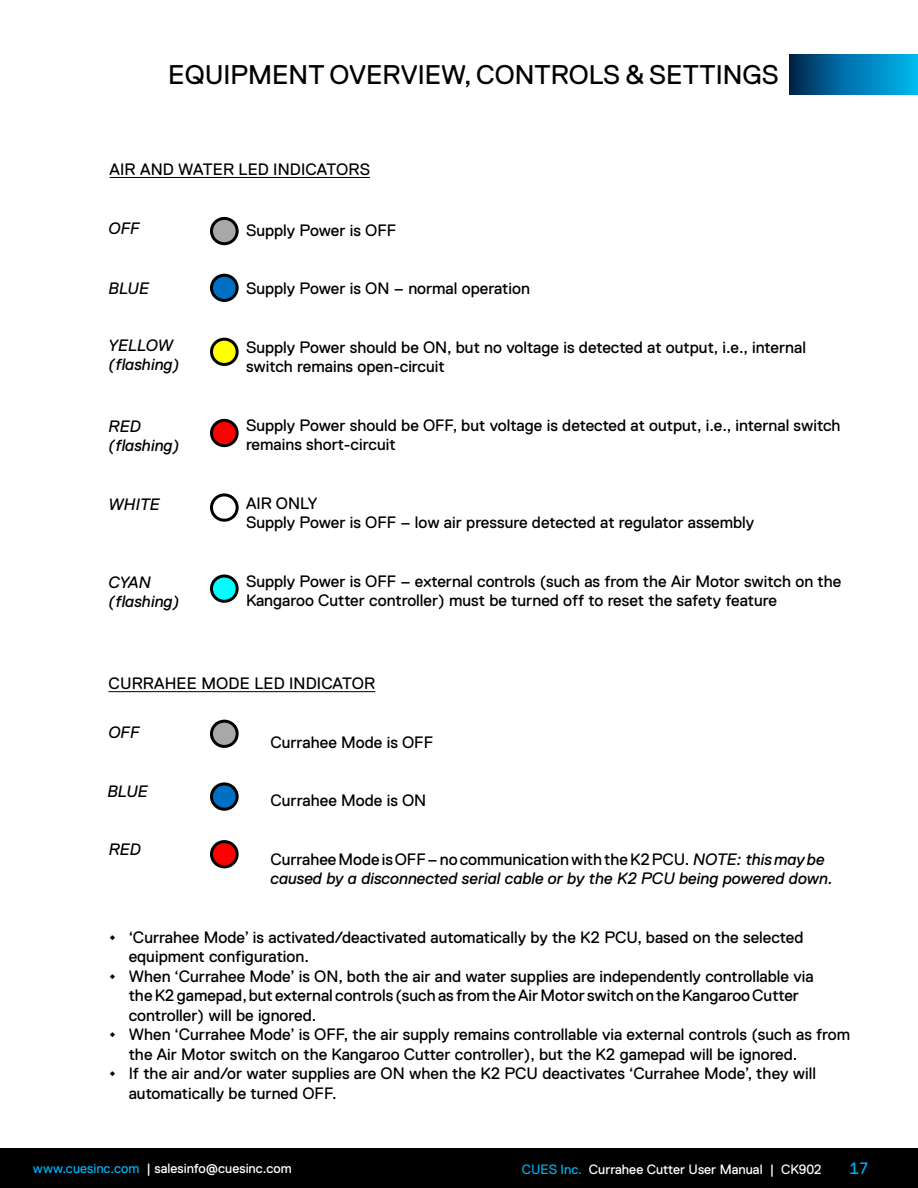
<style>
.page{position:relative;width:918px;height:1188px;background:#fff}
.page>*{position:absolute;margin:0;border:0;box-sizing:border-box;transform-origin:0 0}
.t1{font:27px "Replica Std";color:#000}
.t2{font:16.5px/19.5px "Replica Std";color:#000}
.t3{font:italic 16.5px/19.5px "Replica Std";color:#000}
.t4{font:16.5px "Replica Std";color:#00aeef}
.t5{font:13.5px "Replica Std";color:#fff}
.s1{font-style:normal}
.s2{font-size:21px}
.s3{color:#00aeef}
.s4{color:#000}
</style>
<div class="page">
<div style="left:0;top:1148px;width:918px;height:40px;background:#000"></div>
<svg style="left:790px;top:54px;width:128px;height:40px;background:#0075aa"></svg>
<hr style="left:110px;top:177px;width:260px;height:1px;background:#000">
<hr style="left:109px;top:691px;width:266px;height:1px;background:#000">
<div style="left:211px;top:218px;width:26px;height:26px;background:#a8a8a8;border-radius:50%"></div>
<div style="left:210px;top:217px;width:29px;height:28px;border:3px solid #000;border-radius:50%"></div>
<div style="left:211px;top:275px;width:26px;height:25px;background:#0070c4;border-radius:50%"></div>
<div style="left:210px;top:274px;width:29px;height:28px;border:3px solid #000;border-radius:50%"></div>
<div style="left:211px;top:339px;width:26px;height:25px;background:#ff0;border-radius:50%"></div>
<div style="left:210px;top:338px;width:29px;height:28px;border:3px solid #000;border-radius:50%"></div>
<div style="left:211px;top:420px;width:26px;height:26px;background:#f00;border-radius:50%"></div>
<div style="left:210px;top:419px;width:29px;height:28px;border:3px solid #000;border-radius:50%"></div>
<div style="left:210px;top:493px;width:29px;height:29px;border:3px solid #000;border-radius:50%"></div>
<div style="left:211px;top:576px;width:26px;height:25px;background:#0ff;border-radius:50%"></div>
<div style="left:210px;top:574px;width:29px;height:29px;border:3px solid #000;border-radius:50%"></div>
<div style="left:211px;top:721px;width:26px;height:25px;background:#a8a8a8;border-radius:50%"></div>
<div style="left:210px;top:720px;width:29px;height:28px;border:3px solid #000;border-radius:50%"></div>
<div style="left:211px;top:784px;width:26px;height:25px;background:#0070c4;border-radius:50%"></div>
<div style="left:210px;top:782px;width:29px;height:29px;border:3px solid #000;border-radius:50%"></div>
<div style="left:211px;top:842px;width:26px;height:25px;background:#f00;border-radius:50%"></div>
<div style="left:210px;top:840px;width:29px;height:28px;border:3px solid #000;border-radius:50%"></div>
<h1 class="t1" style="left:168px;top:60px;width:612px">EQUIPMENT OVERVIEW, CONTROLS &amp; SETTINGS</h1>
<p class="t2" style="left:110px;top:160px;width:262px">AIR AND WATER LED INDICATORS</p>
<p class="t3" style="left:109px;top:218px;width:33px">OFF</p>
<p class="t2" style="left:246px;top:220px;width:152px">Supply Power is OFF</p>
<p class="t3" style="left:109px;top:279px;width:42px">BLUE</p>
<p class="t2" style="left:246px;top:279px;width:285px">Supply Power is ON – normal operation</p>
<p class="t3" style="left:109px;top:335px;width:72px">YELLOW (flashing)</p>
<p class="t2" style="left:246px;top:337px;width:562px">Supply Power should be ON, but no voltage is detected at output, i.e., internal switch remains open-circuit</p>
<p class="t3" style="left:109px;top:416px;width:72px">RED (flashing)</p>
<p class="t2" style="left:246px;top:415px;width:596px">Supply Power should be OFF, but voltage is detected at output, i.e., internal switch remains short-circuit</p>
<p class="t3" style="left:109px;top:495px;width:53px">WHITE</p>
<p class="t2" style="left:246px;top:493px;width:510px">AIR ONLY<br>Supply Power is OFF – low air pressure detected at regulator assembly</p>
<p class="t3" style="left:109px;top:572px;width:72px">CYAN (flashing)</p>
<p class="t2" style="left:246px;top:571px;width:597px">Supply Power is OFF – external controls (such as from the Air Motor switch on the<br>Kangaroo Cutter controller) must be turned off to reset the safety feature</p>
<p class="t2" style="left:109px;top:674px;width:268px">CURRAHEE MODE LED INDICATOR</p>
<p class="t3" style="left:108px;top:722px;width:33px">OFF</p>
<p class="t3" style="left:107px;top:782px;width:42px">BLUE</p>
<p class="t3" style="left:109px;top:840px;width:34px">RED</p>
<p class="t2" style="left:270px;top:732px;width:164px">Currahee Mode is OFF</p>
<p class="t2" style="left:270px;top:791px;width:157px">Currahee Mode is ON</p>
<p class="t3" style="left:270px;top:849px;width:564px"><span class="s1">Currahee Mode is OFF – no communication with the K2 PCU.</span> NOTE: this may be caused by a disconnected serial cable or by the K2 PCU being powered down.</p>
<p class="t2" style="left:129px;top:927px;width:676px;text-indent:-20px"><span class="s2">•</span> ‘Currahee Mode’ is activated/deactivated automatically by the K2 PCU, based on the selected equipment configuration.</p>
<p class="t2" style="left:129px;top:966px;width:687px;text-indent:-20px"><span class="s2">•</span> When ‘Currahee Mode’ is ON, both the air and water supplies are independently controllable via the K2 gamepad, but external controls (such as from the Air Motor switch on the Kangaroo Cutter controller) will be ignored.</p>
<p class="t2" style="left:129px;top:1025px;width:723px;text-indent:-20px"><span class="s2">•</span> When ‘Currahee Mode’ is OFF, the air supply remains controllable via external controls (such as from the Air Motor switch on the Kangaroo Cutter controller), but the K2 gamepad will be ignored.</p>
<p class="t2" style="left:129px;top:1064px;width:689px;text-indent:-20px"><span class="s2">•</span> If the air and/or water supplies are ON when the K2 PCU deactivates ‘Currahee Mode’, they will automatically be turned OFF.</p>
<p class="t5" style="left:33px;top:1161px;width:260px"><span class="s3">www.cuesinc.com</span><span class="s4">,</span> | salesinfo@cuesinc.com</p>
<p class="t5" style="left:522px;top:1162px;width:301px"><span class="s3">CUES Inc.</span><span class="s4">,</span> Currahee Cutter User Manual | CK902</p>
<p class="t4" style="left:850px;top:1159px;width:21px">17</p>
</div>
